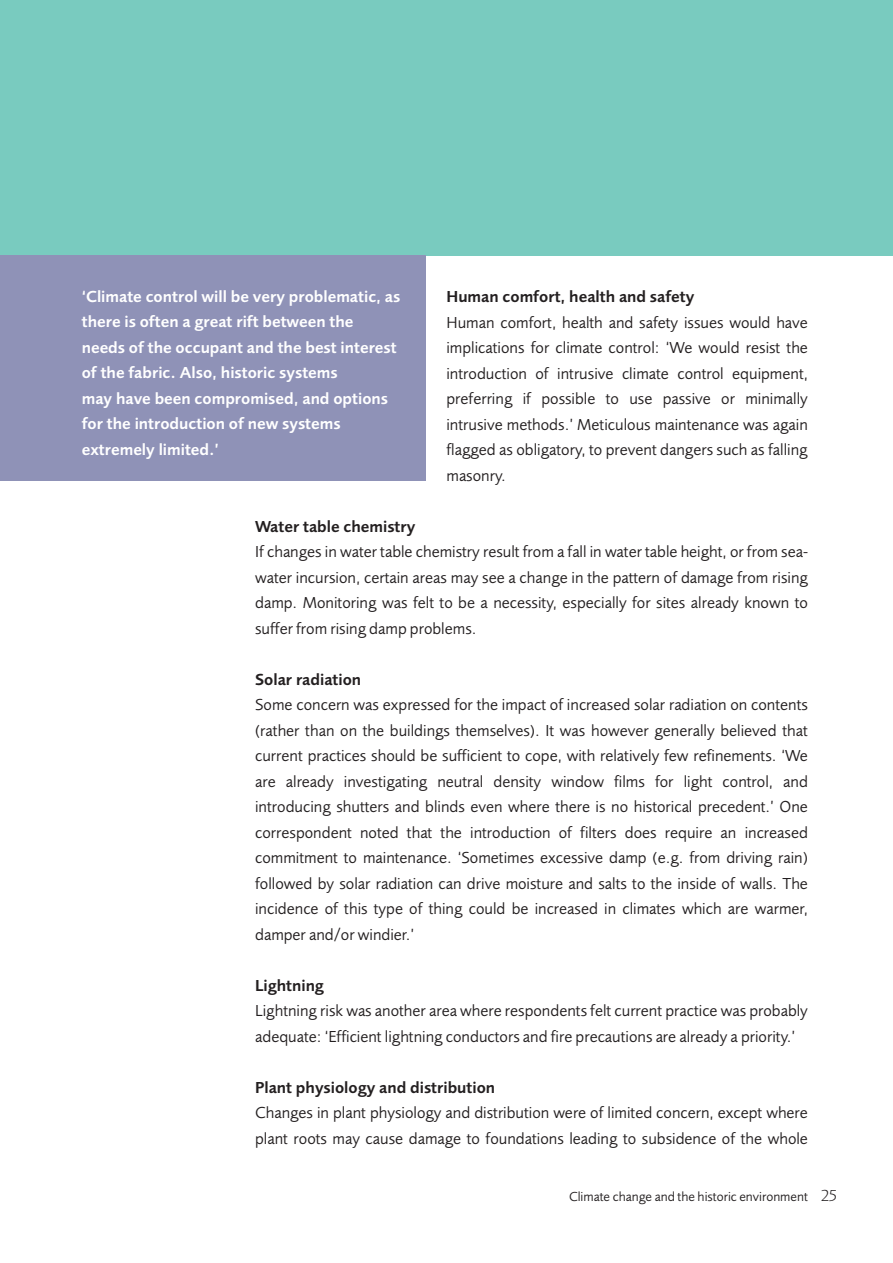
<style>
.page{position:relative;width:893px;height:1263px;background:#fff}
.page>*{position:absolute;margin:0;border:0;box-sizing:border-box;transform-origin:0 0}
.t1{font:16.5px/25.5px "Foundry Sans";color:#231f20;text-align:justify}
.t2{font:600 16.5px/25.5px "Foundry Sans";color:#fff}
.t3{font:600 16.5px "Foundry Sans";color:#231f20}
.t4{font:13.5px "Foundry Sans";color:#231f20}
.s1{font-weight:300;font-size:16.5px}
</style>
<div class="page">
<div style="left:0;top:0;width:893px;height:255px;background:#79cbbf"></div>
<div style="left:0;top:255px;width:425px;height:225px;background:#8f92b7"></div>
<p class="t2" style="left:82px;top:285px;width:320px">‘Climate control will be very problematic, as there is often a great rift between the needs of the occupant and the best interest of the fabric. Also, historic systems<br>may have been compromised, and options for the introduction of new systems extremely limited.’</p>
<p class="t3" style="left:446px;top:290px;width:249px">Human comfort, health and safety</p>
<p class="t1" style="left:446px;top:311px;width:363px">Human comfort, health and safety issues would have implications for climate control: ‘We would resist the introduction of intrusive climate control equipment, preferring if possible to use passive or minimally intrusive methods.’ Meticulous maintenance was again flagged as obligatory, to prevent dangers such as falling masonry.</p>
<p class="t3" style="left:255px;top:520px;width:162px">Water table chemistry</p>
<p class="t1" style="left:255px;top:540px;width:554px">If changes in water table chemistry result from a fall in water table height, or from sea&shy;water incursion, certain areas may see a change in the pattern of damage from rising damp. Monitoring was felt to be a necessity, especially for sites already known to suffer from rising damp problems.</p>
<p class="t3" style="left:255px;top:673px;width:108px">Solar radiation</p>
<p class="t1" style="left:255px;top:693px;width:554px">Some concern was expressed for the impact of increased solar radiation on contents (rather than on the buildings themselves). It was however generally believed that current practices should be sufficient to cope, with relatively few refinements. ‘We are already investigating neutral density window films for light control, and introducing shutters and blinds even where there is no historical precedent.’ One correspondent noted that the introduction of filters does require an increased commitment to maintenance. ‘Sometimes excessive damp (e.g. from driving rain) followed by solar radiation can drive moisture and salts to the inside of walls. The incidence of this type of thing could be increased in climates which are warmer, damper and/or windier.’</p>
<p class="t3" style="left:255px;top:979px;width:70px">Lightning</p>
<p class="t1" style="left:255px;top:999px;width:554px">Lightning risk was another area where respondents felt current practice was probably adequate: ‘Efficient lightning conductors and fire precautions are already a priority.’</p>
<p class="t3" style="left:255px;top:1081px;width:242px">Plant physiology and distribution</p>
<p class="t1" style="left:255px;top:1101px;width:554px">Changes in plant physiology and distribution were of limited concern, except where plant roots may cause damage to foundations leading to subsidence of the whole</p>
<p class="t4" style="left:569px;top:1191px;width:270px">Climate change and the historic environment <span class="s1">25</span></p>
</div>
